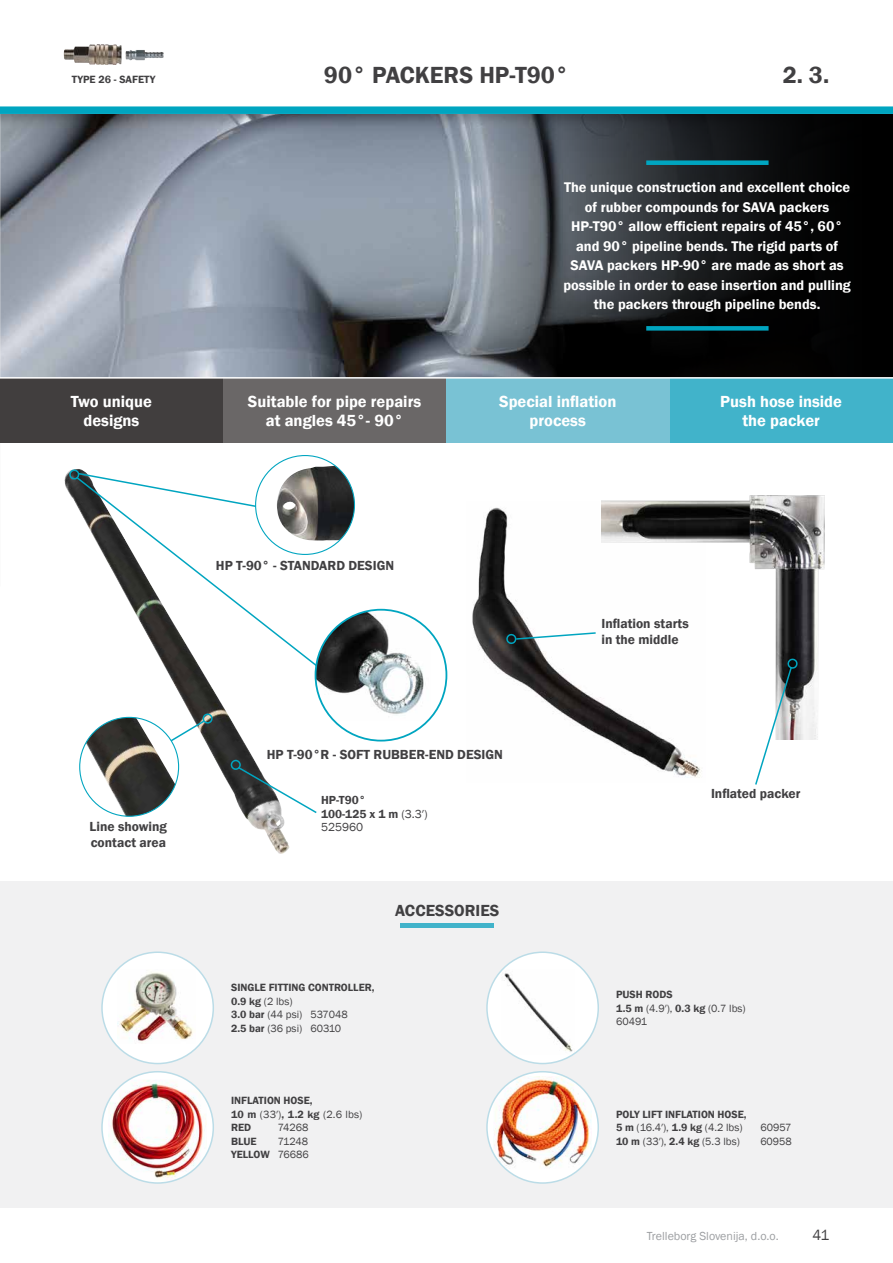
<style>
.page{position:relative;width:893px;height:1263px;background:#fff}
.page>*{position:absolute;margin:0;border:0;box-sizing:border-box;transform-origin:0 0}
.t1{font:600 24px "Franklin Gothic";color:#414042}
.t2{font:600 16.5px/19.5px "Franklin Gothic";color:#fff;text-align:center}
.t3{font:600 16.5px "Franklin Gothic";color:#414042}
.t4{font:15px "Franklin Gothic";color:#414042}
.t5{font:600 14.4px/19.5px "Franklin Gothic";color:#fff;text-align:center}
.t6{font:600 13.5px/16.2px "Franklin Gothic";color:#414042}
.t7{font:12px "Franklin Gothic";color:#9d9fa2}
.t8{font:600 12px/13.5px "Franklin Gothic";color:#414042}
.t9{font:12px "Franklin Gothic";color:#414042}
.t10{font:600 10.8px/13.5px "Franklin Gothic";color:#414042}
.t11{font:10.8px/13.5px "Franklin Gothic";color:#414042}
.s1{font-weight:400}
.s2{font-weight:600}
</style>
<div class="page">
<img style="left:0;top:127px;width:484px;height:250px">
<div style="left:0;top:0;width:893px;height:127px;background:#000;opacity:.2"></div>
<div style="left:0;top:0;width:893px;height:114px;background:#fff"></div>
<img style="left:472px;top:507px;width:230px;height:271px">
<img style="left:601px;top:495px;width:224px;height:245px">
<svg style="left:484px;top:114px;width:409px;height:263px;background:#25272a"></svg>
<div style="left:646px;top:160px;width:123px;height:5px;background:#00a5c0"></div>
<div style="left:646px;top:326px;width:123px;height:5px;background:#00a5c0"></div>
<div style="left:669px;top:378px;width:224px;height:65px;background:#41b3ca"></div>
<div style="left:223px;top:378px;width:223px;height:65px;background:#6a6767"></div>
<div style="left:0;top:378px;width:223px;height:65px;background:#413e3e"></div>
<div style="left:446px;top:378px;width:223px;height:65px;background:#79c2d4"></div>
<img style="left:64px;top:469px;width:226px;height:385px">
<svg style="left:68px;top:469px;width:197px;height:40px"></svg>
<svg style="left:75px;top:475px;width:248px;height:196px"></svg>
<div style="left:256px;top:455px;width:98px;height:99px;background:#fff;border-radius:50%"></div>
<img style="left:276px;top:466px;width:78px;height:75px">
<svg style="left:505px;top:631px;width:92px;height:13px"></svg>
<svg style="left:754px;top:657px;width:45px;height:128px"></svg>
<hr style="left:0;top:377px;width:893px;height:2px;background:#fff">
<div style="left:0;top:106px;width:893px;height:8px;background:#00a5c0"></div>
<img style="left:316px;top:610px;width:115px;height:110px">
<div style="left:231px;top:760px;width:10px;height:10px;border:2px solid #00a5c0;border-radius:50%"></div>
<svg style="left:236px;top:765px;width:81px;height:49px"></svg>
<svg style="left:164px;top:712px;width:50px;height:34px"></svg>
<svg style="left:80px;top:717px;width:99px;height:99px"></svg>
<img style="left:86px;top:717px;width:89px;height:99px">
<img style="left:64px;top:44px;width:58px;height:21px">
<div style="left:0;top:881px;width:893px;height:327px;background:#f1f1f2"></div>
<hr style="left:401px;top:923px;width:93px;height:4px;background:#41b3ca">
<div style="left:102px;top:952px;width:111px;height:111px;background:#fff;border-radius:50%"></div>
<img style="left:118px;top:969px;width:75px;height:73px">
<div style="left:101px;top:951px;width:113px;height:113px;border:2px solid #bbdce7;border-radius:50%"></div>
<div style="left:487px;top:952px;width:111px;height:111px;background:#fff;border-radius:50%"></div>
<img style="left:501px;top:969px;width:74px;height:85px">
<div style="left:486px;top:951px;width:113px;height:113px;border:2px solid #bbdce7;border-radius:50%"></div>
<div style="left:487px;top:1072px;width:111px;height:111px;background:#fff;border-radius:50%"></div>
<img style="left:493px;top:1076px;width:99px;height:93px">
<div style="left:486px;top:1071px;width:113px;height:113px;border:2px solid #bbdce7;border-radius:50%"></div>
<div style="left:102px;top:1072px;width:111px;height:111px;background:#fff;border-radius:50%"></div>
<img style="left:108px;top:1079px;width:99px;height:102px">
<div style="left:101px;top:1071px;width:113px;height:113px;border:2px solid #bbdce7;border-radius:50%"></div>
<p class="t10" style="left:72px;top:73px;width:85px">TYPE 26 - SAFETY</p>
<h1 class="t1" style="left:324px;top:60px;width:247px">90° PACKERS HP-T90°</h1>
<h1 class="t1" style="left:783px;top:60px;width:48px">2. 3.</h1>
<p class="t5" style="left:563px;top:178px;width:289px">The unique construction and excellent choice of rubber compounds for SAVA packers HP-T90° allow efficient repairs of 45°, 60° and 90° pipeline bends. The rigid parts of SAVA packers HP-90° are made as short as possible in order to ease insertion and pulling the packers through pipeline bends.</p>
<p class="t2" style="left:499px;top:391px;width:119px">Special inflation process</p>
<p class="t2" style="left:248px;top:391px;width:175px">Suitable for pipe repairs at angles 45°- 90°</p>
<p class="t2" style="left:71px;top:391px;width:83px">Two unique designs</p>
<p class="t2" style="left:720px;top:391px;width:123px">Push hose inside the packer</p>
<p class="t6" style="left:216px;top:558px;width:180px">HP T-90° - STANDARD DESIGN</p>
<p class="t6" style="left:267px;top:746px;width:238px">HP T-90°R - SOFT RUBBER-END DESIGN</p>
<p class="t8" style="left:321px;top:794px;width:108px">HP-T90°<br>100-125 x 1 m <span class="s1">(3.3′)</span></p>
<p class="t6" style="left:90px;top:819px;width:79px">Line showing</p>
<p class="t9" style="left:321px;top:820px;width:44px">525960</p>
<p class="t6" style="left:91px;top:835px;width:77px">contact area</p>
<p class="t3" style="left:395px;top:901px;width:106px">ACCESSORIES</p>
<p class="t10" style="left:231px;top:981px;width:145px">SINGLE FITTING CONTROLLER,<br>0.9 kg <span class="s1">(2 lbs)<br></span>3.0 bar <span class="s1">(44 psi) 537048<br></span>2.5 bar <span class="s1">(36 psi) 60310</span></p>
<p class="t10" style="left:231px;top:1094px;width:133px">INFLATION HOSE,<br>10 m <span class="s1">(33′)</span>, 1.2 kg <span class="s1">(2.6 lbs)<br></span>RED</p>
<p class="t11" style="left:278px;top:1121px;width:32px">74268</p>
<p class="t11" style="left:231px;top:1134px;width:79px;text-align:right">71248<br><span class="s2">YELLOW</span> 76686</p>
<p class="t10" style="left:231px;top:1134px;width:27px">BLUE</p>
<p class="t6" style="left:601px;top:615px;width:89px">Inflation starts in the middle</p>
<p class="t6" style="left:711px;top:785px;width:91px">Inflated packer</p>
<p class="t11" style="left:616px;top:988px;width:131px"><span class="s2">PUSH RODS<br>1.5 m</span> (4.9′), <span class="s2">0.3 kg</span> (0.7 lbs)<br>60491</p>
<p class="t10" style="left:616px;top:1107px;width:132px">POLY LIFT INFLATION HOSE,<br>5 m <span class="s1">(16.4′),</span> 1.9 kg <span class="s1">(4.2 lbs)</span></p>
<p class="t11" style="left:760px;top:1121px;width:33px">60957</p>
<p class="t11" style="left:616px;top:1134px;width:125px"><span class="s2">10 m</span> (33′), <span class="s2">2.4 kg</span> (5.3 lbs)</p>
<p class="t11" style="left:760px;top:1134px;width:33px">60958</p>
<p class="t7" style="left:647px;top:1229px;width:133px">Trelleborg Slovenija, d.o.o.</p>
<p class="t4" style="left:813px;top:1226px;width:18px">41</p>
</div>
